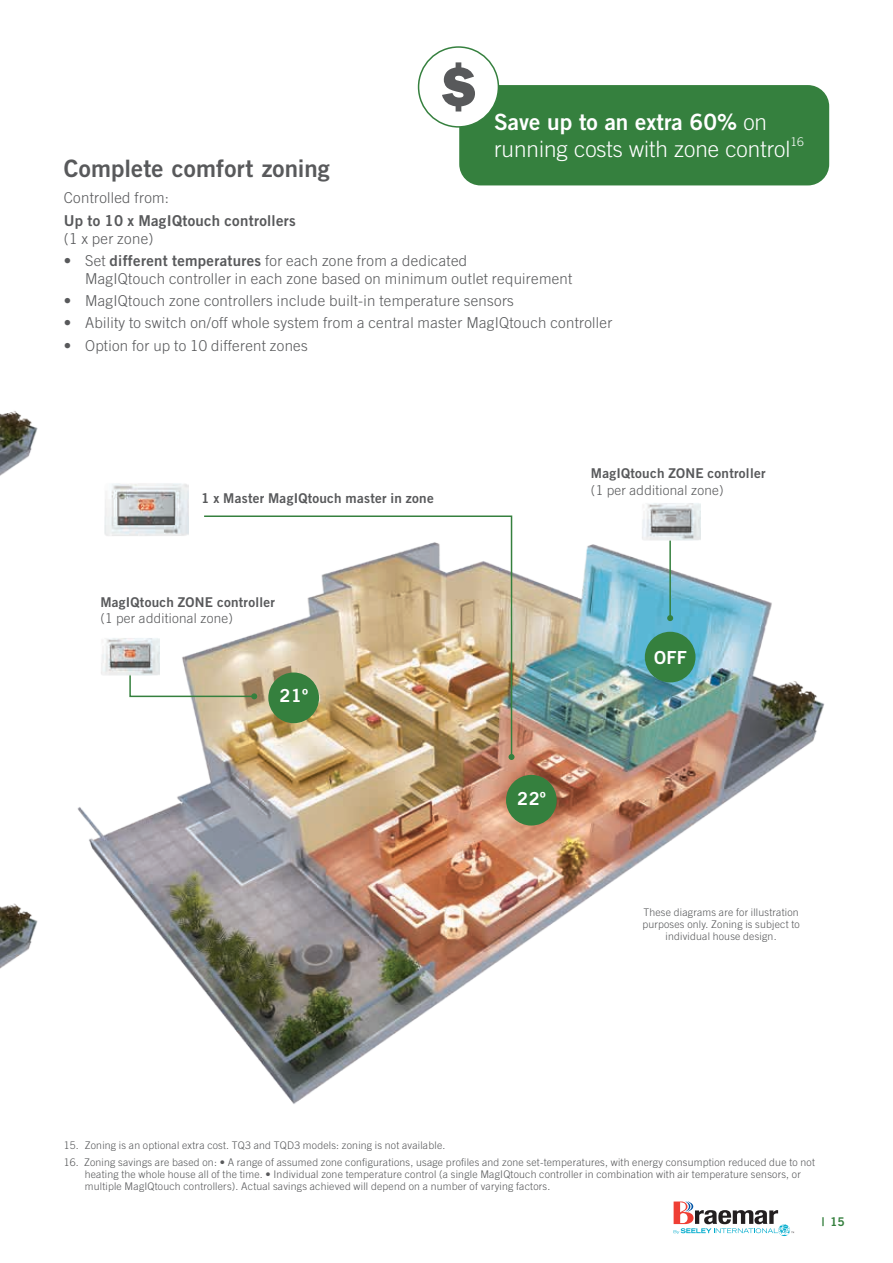
<style>
.page{position:relative;width:893px;height:1263px;background:#fff}
.page>*{position:absolute;margin:0;border:0;box-sizing:border-box;transform-origin:0 0}
.t1{font:24px "Trade Gothic LT Std Bd 2";letter-spacing:.005em;color:#58595b}
.t2{font:300 22.5px "Trade Gothic LT Std";color:#fff}
.t3{font:22.5px "Trade Gothic LT Std Bd 2";color:#fff}
.t4{font:18px "Trade Gothic LT Std Bd 2";letter-spacing:.02em;color:#fff}
.t5{font:300 15px/18px "Trade Gothic LT Std";letter-spacing:.02em;color:#58595b}
.t6{font:15px "Trade Gothic LT Std Bd 2";letter-spacing:.02em;color:#58595b}
.t7{font:13.5px "Trade Gothic LT Std Bd 2";letter-spacing:.02em;color:#58595b}
.t8{font:300 13.5px "Trade Gothic LT Std";letter-spacing:.02em;color:#58595b}
.t9{font:12px "Trade Gothic LT Std Bd 2";color:#35803e}
.t10{font:300 12px "Trade Gothic LT Std";color:#fff}
.t11{font:300 10.5px/12px "Trade Gothic LT Std";letter-spacing:.02em;color:#58595b;text-align:center}
.s1{font-family:"Trade Gothic LT Std";font-weight:300}
.s2{font-family:"Trade Gothic LT Std Bd 2";font-weight:400}
</style>
<div class="page">
<svg style="left:674px;top:1201px;width:120px;height:35px"></svg>
<img style="left:77px;top:532px;width:748px;height:572px">
<img style="left:0;top:411px;width:37px;height:65px">
<img style="left:0;top:903px;width:37px;height:66px">
<div style="left:459px;top:85px;width:370px;height:100px;background:#35803e;border-radius:21px"></div>
<div style="left:419px;top:47px;width:79px;height:80px;background:#fff;border-radius:50%"></div>
<div style="left:418px;top:46px;width:81px;height:82px;border:2px solid #35803e;border-radius:50%"></div>
<svg style="left:442px;top:62px;width:33px;height:49px"></svg>
<div style="left:506px;top:775px;width:51px;height:50px;background:#35803e;border-radius:50%"></div>
<div style="left:645px;top:632px;width:50px;height:50px;background:#35803e;border-radius:50%"></div>
<img style="left:104px;top:483px;width:85px;height:54px">
<svg style="left:129px;top:642px;width:74px;height:57px"></svg>
<hr style="left:669px;top:540px;width:2px;height:78px;background:#35803e">
<svg style="left:667px;top:615px;width:6px;height:6px"></svg>
<img style="left:100px;top:637px;width:59px;height:38px">
<img style="left:641px;top:503px;width:59px;height:37px">
<img style="left:203px;top:515px;width:310px;height:243px">
<svg style="left:508px;top:754px;width:6px;height:6px"></svg>
<h2 class="t3" style="left:494px;top:108px;width:275px">Save up to an extra 60% <span class="s1">on</span></h2>
<h2 class="t2" style="left:494px;top:136px;width:298px">running costs with zone control</h2>
<p class="t10" style="left:790px;top:135px;width:15px">16</p>
<h1 class="t1" style="left:64px;top:153px;width:268px">Complete comfort zoning</h1>
<h3 class="t5" style="left:64px;top:189px;width:107px">Controlled from:</h3>
<h3 class="t6" style="left:64px;top:211px;width:234px">Up to 10 x MagIQtouch controllers</h3>
<h3 class="t5" style="left:64px;top:229px;width:91px">(1 x per zone)</h3>
<h3 class="t5" style="left:85px;top:251px;width:489px;text-indent:-21px">• Set <span class="s2">different temperatures</span> for each zone from a dedicated<br>MagIQtouch controller in each zone based on minimum outlet requirement</h3>
<h3 class="t5" style="left:64px;top:291px;width:452px">• MagIQtouch zone controllers include built-in temperature sensors</h3>
<h3 class="t5" style="left:64px;top:314px;width:550px">• Ability to switch on/off whole system from a central master MagIQtouch controller</h3>
<h3 class="t5" style="left:64px;top:336px;width:245px">• Option for up to 10 different zones</h3>
<p class="t7" style="left:201px;top:490px;width:234px">1 x Master MagIQtouch master in zone</p>
<p class="t7" style="left:100px;top:594px;width:176px">MagIQtouch ZONE controller</p>
<p class="t8" style="left:100px;top:610px;width:134px">(1 per additional zone)</p>
<h3 class="t4" style="left:280px;top:685px;width:30px">21º</h3>
<p class="t7" style="left:591px;top:465px;width:176px">MagIQtouch ZONE controller</p>
<p class="t8" style="left:591px;top:482px;width:134px">(1 per additional zone)</p>
<h3 class="t4" style="left:517px;top:787px;width:30px">22º</h3>
<h3 class="t4" style="left:654px;top:647px;width:34px">OFF</h3>
<p class="t11" style="left:642px;top:906px;width:159px">These diagrams are for illustration purposes only. Zoning is subject to individual house design.</p>
<p class="t11" style="left:64px;top:1139px;width:383px">15. Zoning is an optional extra cost. TQ3 and TQD3 models: zoning is not available.</p>
<p class="t11" style="left:85px;top:1156px;width:732px;text-align:left;text-indent:-21px">16. Zoning savings are based on: • A range of assumed zone configurations, usage profiles and zone set-temperatures, with energy consumption reduced due to not heating the whole house all of the time. • Individual zone temperature control (a single MagIQtouch controller in combination with air temperature sensors, or multiple MagIQtouch controllers). Actual savings achieved will depend on a number of varying factors.</p>
<p class="t9" style="left:822px;top:1214px;width:25px">| 15</p>
</div>
